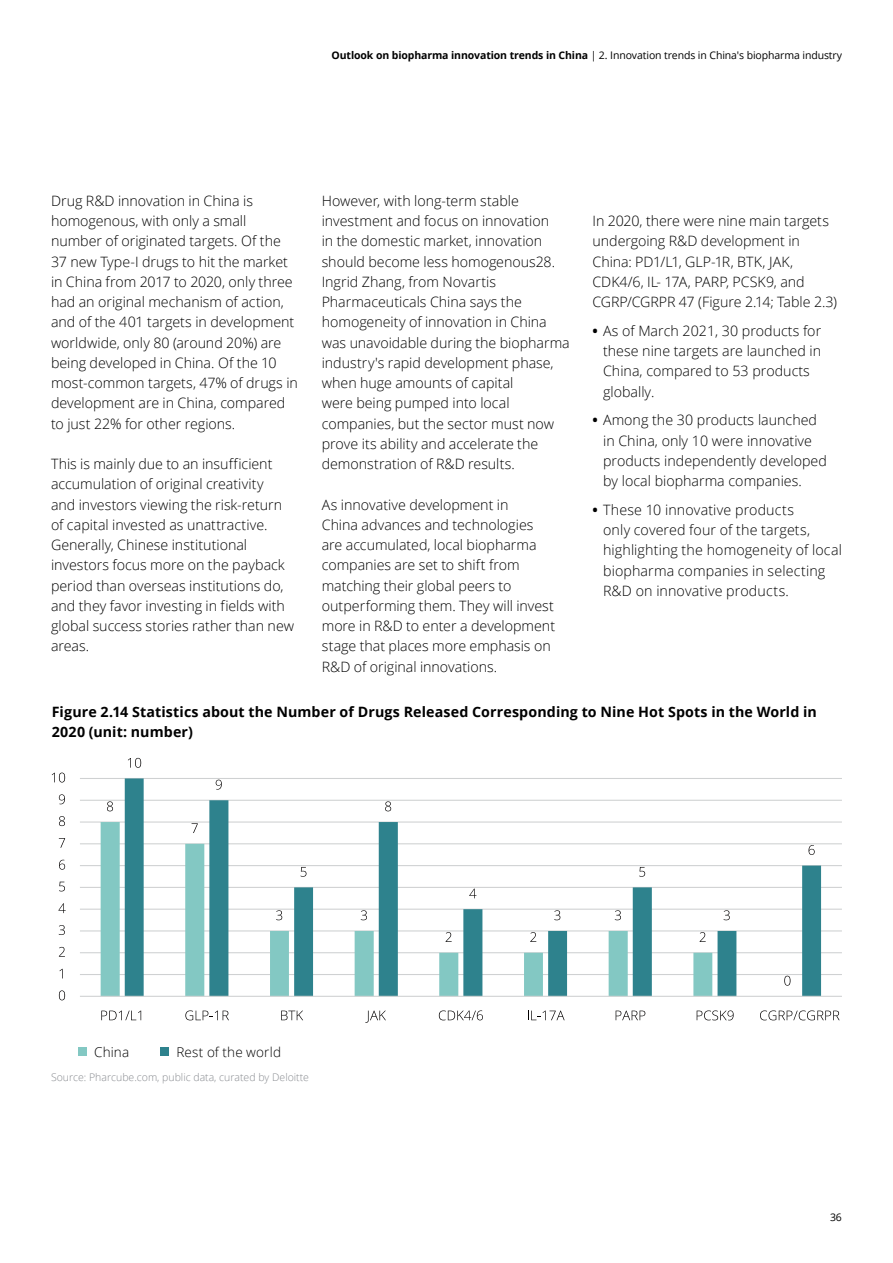
<style>
.page{position:relative;width:893px;height:1263px;background:#fff}
.page>*{position:absolute;margin:0;border:0;box-sizing:border-box;transform-origin:0 0}
.t1{font:300 14.25px/20.2px "Open Sans";color:#000}
.t2{font:700 14.25px/20.2px "Open Sans";letter-spacing:.01em;color:#000}
.t3{font:300 13.5px "Open Sans";letter-spacing:.01em;color:#000}
.t4{font:10.5px "Open Sans";letter-spacing:-.01em;color:#000}
.t5{font:300 10.5px "Open Sans";color:#878a8f}
.s1{font-weight:700}
</style>
<div class="page">
<div style="left:78px;top:1047px;width:9px;height:8px;background:#83c8c3"></div>
<div style="left:161px;top:1047px;width:8px;height:8px;background:#2e828d"></div>
<hr style="left:80px;top:974px;width:762px;height:1px;background:#cfd1d2">
<hr style="left:80px;top:952px;width:762px;height:1px;background:#cfd1d2">
<hr style="left:80px;top:930px;width:762px;height:1px;background:#cfd1d2">
<hr style="left:80px;top:909px;width:762px;height:1px;background:#cfd1d2">
<hr style="left:80px;top:887px;width:762px;height:1px;background:#cfd1d2">
<hr style="left:80px;top:865px;width:762px;height:1px;background:#cfd1d2">
<hr style="left:80px;top:843px;width:762px;height:1px;background:#cfd1d2">
<hr style="left:80px;top:821px;width:762px;height:1px;background:#cfd1d2">
<hr style="left:80px;top:800px;width:762px;height:1px;background:#cfd1d2">
<hr style="left:80px;top:778px;width:762px;height:1px;background:#cfd1d2">
<svg style="left:101px;top:822px;width:24px;height:174px;fill:#83c8c3"></svg>
<svg style="left:125px;top:778px;width:696px;height:218px"></svg>
<hr style="left:80px;top:996px;width:762px;height:1px;background:#cfd1d2">
<svg style="left:107px;top:801px;width:6px;height:10px"></svg>
<svg style="left:192px;top:823px;width:6px;height:10px"></svg>
<svg style="left:276px;top:910px;width:6px;height:10px"></svg>
<svg style="left:361px;top:910px;width:6px;height:10px"></svg>
<svg style="left:446px;top:932px;width:6px;height:10px"></svg>
<svg style="left:530px;top:932px;width:6px;height:10px"></svg>
<svg style="left:615px;top:910px;width:6px;height:10px"></svg>
<svg style="left:700px;top:932px;width:6px;height:10px"></svg>
<svg style="left:784px;top:976px;width:6px;height:10px"></svg>
<svg style="left:128px;top:758px;width:13px;height:10px"></svg>
<svg style="left:216px;top:780px;width:6px;height:9px"></svg>
<svg style="left:301px;top:867px;width:5px;height:10px"></svg>
<svg style="left:385px;top:801px;width:6px;height:10px"></svg>
<svg style="left:469px;top:889px;width:7px;height:9px"></svg>
<svg style="left:554px;top:910px;width:6px;height:10px"></svg>
<svg style="left:639px;top:867px;width:6px;height:10px"></svg>
<svg style="left:724px;top:910px;width:6px;height:10px"></svg>
<svg style="left:808px;top:845px;width:7px;height:10px"></svg>
<svg style="left:59px;top:990px;width:6px;height:10px"></svg>
<svg style="left:59px;top:969px;width:4px;height:9px"></svg>
<svg style="left:59px;top:947px;width:6px;height:10px"></svg>
<svg style="left:59px;top:925px;width:6px;height:10px"></svg>
<svg style="left:58px;top:903px;width:8px;height:10px"></svg>
<svg style="left:59px;top:882px;width:6px;height:9px"></svg>
<svg style="left:59px;top:860px;width:6px;height:10px"></svg>
<svg style="left:59px;top:838px;width:6px;height:10px"></svg>
<svg style="left:59px;top:816px;width:6px;height:10px"></svg>
<svg style="left:59px;top:794px;width:6px;height:10px"></svg>
<svg style="left:52px;top:773px;width:13px;height:9px"></svg>
<svg style="left:101px;top:1010px;width:40px;height:10px"></svg>
<svg style="left:185px;top:1010px;width:44px;height:10px"></svg>
<svg style="left:281px;top:1010px;width:22px;height:10px"></svg>
<svg style="left:365px;top:1010px;width:21px;height:13px"></svg>
<svg style="left:439px;top:1010px;width:44px;height:10px"></svg>
<svg style="left:528px;top:1010px;width:37px;height:10px"></svg>
<svg style="left:616px;top:1010px;width:29px;height:10px"></svg>
<svg style="left:697px;top:1010px;width:37px;height:10px"></svg>
<svg style="left:760px;top:1010px;width:80px;height:10px"></svg>
<p class="t4" style="left:332px;top:48px;width:512px"><span class="s1">Outlook on biopharma innovation trends in China</span> | 2. Innovation trends in China's biopharma industry</p>
<p class="t1" style="left:322px;top:190px;width:250px">However, with long-term stable investment and focus on innovation<br>in the domestic market, innovation should become less homogenous28.<br>Ingrid Zhang, from Novartis Pharmaceuticals China says the homogeneity of innovation in China was unavoidable during the biopharma industry's rapid development phase, when huge amounts of capital<br>were being pumped into local companies, but the sector must now prove its ability and accelerate the demonstration of R&amp;D results.</p>
<p class="t1" style="left:322px;top:494px;width:235px">As innovative development in<br>China advances and technologies are accumulated, local biopharma companies are set to shift from matching their global peers to outperforming them. They will invest more in R&amp;D to enter a development stage that places more emphasis on<br>R&amp;D of original innovations.</p>
<p class="t2" style="left:52px;top:701px;width:767px">Figure 2.14 Statistics about the Number of Drugs Released Corresponding to Nine Hot Spots in the World in<br>2020 (unit: number)</p>
<p class="t1" style="left:51px;top:190px;width:248px">Drug R&amp;D innovation in China is homogenous, with only a small number of originated targets. Of the 37 new Type-I drugs to hit the market in China from 2017 to 2020, only three had an original mechanism of action, and of the 401 targets in development worldwide, only 80 (around 20%) are being developed in China. Of the 10 most-common targets, 47% of drugs in development are in China, compared to just 22% for other regions.</p>
<p class="t1" style="left:51px;top:453px;width:245px">This is mainly due to an insufficient accumulation of original creativity<br>and investors viewing the risk-return of capital invested as unattractive.<br>Generally, Chinese institutional investors focus more on the payback period than overseas institutions do, and they favor investing in fields with global success stories rather than new areas.</p>
<p class="t1" style="left:592px;top:210px;width:246px">In 2020, there were nine main targets undergoing R&amp;D development in China: PD1/L1, GLP-1R, BTK, JAK, CDK4/6, IL- 17A, PARP, PCSK9, and CGRP/CGRPR 47 (Figure 2.14; Table 2.3)</p>
<p class="t1" style="left:603px;top:320px;width:220px;text-indent:-11px"><span class="s1">•</span> As of March 2021, 30 products for these nine targets are launched in<br>China, compared to 53 products globally.</p>
<p class="t1" style="left:603px;top:410px;width:225px;text-indent:-11px"><span class="s1">•</span> Among the 30 products launched in China, only 10 were innovative products independently developed by local biopharma companies.</p>
<p class="t1" style="left:603px;top:499px;width:240px;text-indent:-11px"><span class="s1">•</span> These 10 innovative products<br>only covered four of the targets, highlighting the homogeneity of local biopharma companies in selecting R&amp;D on innovative products.</p>
<p class="t3" style="left:94px;top:1043px;width:37px">China</p>
<p class="t3" style="left:176px;top:1043px;width:106px">Rest of the world</p>
<p class="t5" style="left:51px;top:1070px;width:260px">Source: Pharcube.com, public data, curated by Deloitte</p>
<p class="t4" style="left:830px;top:1210px;width:13px">36</p>
</div>
